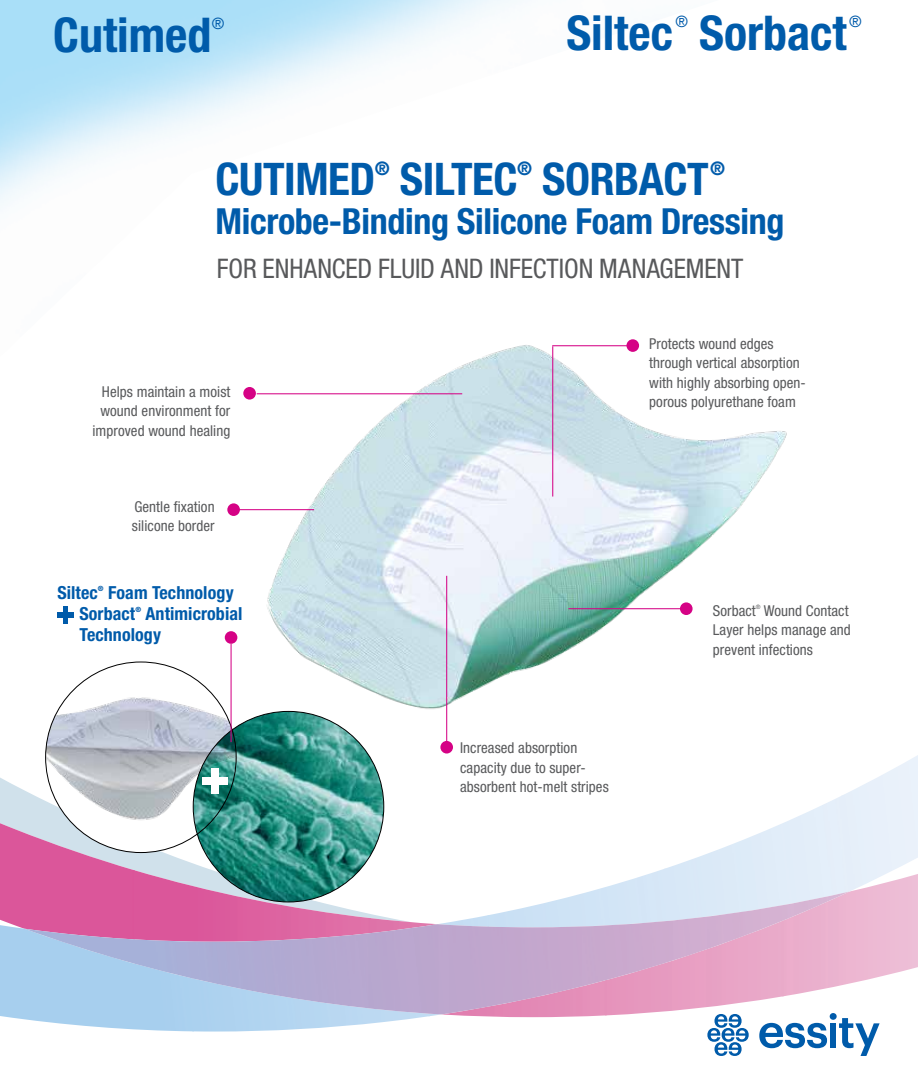
<style>
.page{position:relative;width:918px;height:1080px;background:#fff}
.page>*{position:absolute;margin:0;border:0;box-sizing:border-box;transform-origin:0 0}
.t1{font:700 condensed 48px "Helvetica Neue LT Std";color:#005baa}
.t2{font:700 condensed 45px "Helvetica Neue LT Std";letter-spacing:-.01em;color:#005baa}
.t3{font:700 condensed 36px "Helvetica Neue LT Std";letter-spacing:-.01em;color:#005baa}
.t4{font:condensed 27px "Helvetica Neue LT Std";letter-spacing:-.005em;color:#58595b}
.t5{font:700 condensed 18.75px "Helvetica Neue LT Std";color:#005baa}
.t6{font:700 condensed 18px/21px "Helvetica Neue LT Std";letter-spacing:.005em;color:#005baa}
.t7{font:condensed 15.75px "Helvetica Neue LT Std";color:#005baa}
.t8{font:condensed 15px/19.5px "Helvetica Neue LT Std";letter-spacing:.005em;color:#58595b}
.t9{font:700 condensed 7.2px "Helvetica Neue LT Std";color:#005baa}
.t10{font:condensed 6px "Helvetica Neue LT Std";color:#58595b}
</style>
<div class="page">
<svg style="left:0;top:739px;width:217px;height:131px"></svg>
<img style="left:0;top:823px;width:135px;height:102px">
<img style="left:133px;top:870px;width:110px;height:21px">
<img style="left:850px;top:893px;width:68px;height:91px">
<svg style="left:2px;top:824px;width:13px;height:5px"></svg>
<img style="left:843px;top:755px;width:75px;height:138px">
<img style="left:666px;top:795px;width:177px;height:96px">
<img style="left:592px;top:868px;width:74px;height:23px">
<img style="left:0;top:925px;width:192px;height:106px">
<img style="left:24px;top:891px;width:826px;height:123px">
<img style="left:224px;top:339px;width:563px;height:412px">
<div style="left:440px;top:741px;width:13px;height:13px;background:#d50285;border-radius:50%"></div>
<div style="left:88px;top:662px;width:190px;height:191px;background:#fff;border-radius:50%"></div>
<div style="left:235px;top:711px;width:191px;height:191px;background:#fff;border-radius:50%"></div>
<hr style="left:64px;top:606px;width:4px;height:18px;background:#005baa">
<div style="left:58px;top:613px;width:16px;height:5px;background:#005baa"></div>
<div style="left:225px;top:631px;width:12px;height:13px;background:#d50285;border-radius:50%"></div>
<img style="left:46px;top:662px;width:190px;height:191px;border-radius:95px">
<img style="left:193px;top:711px;width:191px;height:191px;border-radius:95px">
<div style="left:212px;top:769px;width:7px;height:25px;background:#fff"></div>
<div style="left:203px;top:778px;width:25px;height:7px;background:#fff"></div>
<hr style="left:231px;top:644px;width:1px;height:98px;background:#d50285">
<hr style="left:552px;top:345px;width:80px;height:1px;background:#d50285">
<div style="left:627px;top:339px;width:12px;height:13px;background:#d50285;border-radius:50%"></div>
<div style="left:243px;top:387px;width:13px;height:13px;background:#d50285;border-radius:50%"></div>
<hr style="left:257px;top:393px;width:205px;height:1px;background:#d50285">
<hr style="left:568px;top:608px;width:118px;height:1px;background:#d50285">
<div style="left:680px;top:602px;width:13px;height:13px;background:#d50285;border-radius:50%"></div>
<hr style="left:234px;top:509px;width:80px;height:1px;background:#d50285">
<div style="left:227px;top:503px;width:13px;height:13px;background:#d50285;border-radius:50%"></div>
<hr style="left:446px;top:576px;width:1px;height:171px;background:#d50285">
<hr style="left:552px;top:346px;width:1px;height:151px;background:#d50285">
<div style="left:830px;top:1023px;width:6px;height:25px;background:#005baa"></div>
<div style="left:830px;top:1013px;width:7px;height:7px;background:#005baa;border-radius:50%"></div>
<svg style="left:839px;top:1018px;width:41px;height:38px"></svg>
<svg style="left:759px;top:1023px;width:68px;height:25px"></svg>
<svg style="left:707px;top:1014px;width:42px;height:42px"></svg>
<h1 class="t1" style="left:53px;top:6px;width:160px">Cutimed</h1>
<p class="t7" style="left:212px;top:14px;width:14px">®</p>
<h1 class="t1" style="left:566px;top:4px;width:108px">Siltec</h1>
<p class="t7" style="left:675px;top:12px;width:14px">®</p>
<h1 class="t1" style="left:699px;top:4px;width:149px">Sorbact</h1>
<p class="t7" style="left:849px;top:12px;width:14px">®</p>
<h2 class="t2" style="left:216px;top:152px;width:161px">CUTIMED</h2>
<p class="t5" style="left:375px;top:157px;width:16px">®</p>
<h2 class="t2" style="left:400px;top:152px;width:119px">SILTEC</h2>
<p class="t5" style="left:517px;top:157px;width:16px">®</p>
<h2 class="t2" style="left:542px;top:152px;width:168px">SORBACT</h2>
<p class="t5" style="left:710px;top:157px;width:16px">®</p>
<h3 class="t3" style="left:216px;top:199px;width:570px">Microbe-Binding Silicone Foam Dressing</h3>
<h3 class="t4" style="left:217px;top:252px;width:528px">FOR ENHANCED FLUID AND INFECTION MANAGEMENT</h3>
<p class="t8" style="left:93px;top:381px;width:139px;text-align:right">Helps maintain a moist wound environment for improved wound healing</p>
<p class="t8" style="left:132px;top:497px;width:84px">Gentle fixation silicone border</p>
<p class="t6" style="left:57px;top:582px;width:42px">Siltec</p>
<p class="t9" style="left:98px;top:585px;width:7px">®</p>
<p class="t6" style="left:79px;top:582px;width:156px;text-indent:29px">Foam Technology<br>Sorbact</p>
<p class="t9" style="left:135px;top:606px;width:7px">®</p>
<p class="t6" style="left:80px;top:603px;width:164px;text-indent:66px">Antimicrobial<br>Technology</p>
<p class="t8" style="left:649px;top:333px;width:158px">Protects wound edges through vertical absorption with highly absorbing open&shy;porous polyurethane foam</p>
<p class="t8" style="left:460px;top:738px;width:150px">Increased absorption capacity due to super&shy;absorbent hot-melt stripes</p>
<p class="t8" style="left:713px;top:601px;width:44px">Sorbact</p>
<p class="t10" style="left:756px;top:603px;width:6px">®</p>
<p class="t8" style="left:713px;top:601px;width:139px;text-indent:51px">Wound Contact<br>Layer helps manage and prevent infections</p>
</div>
